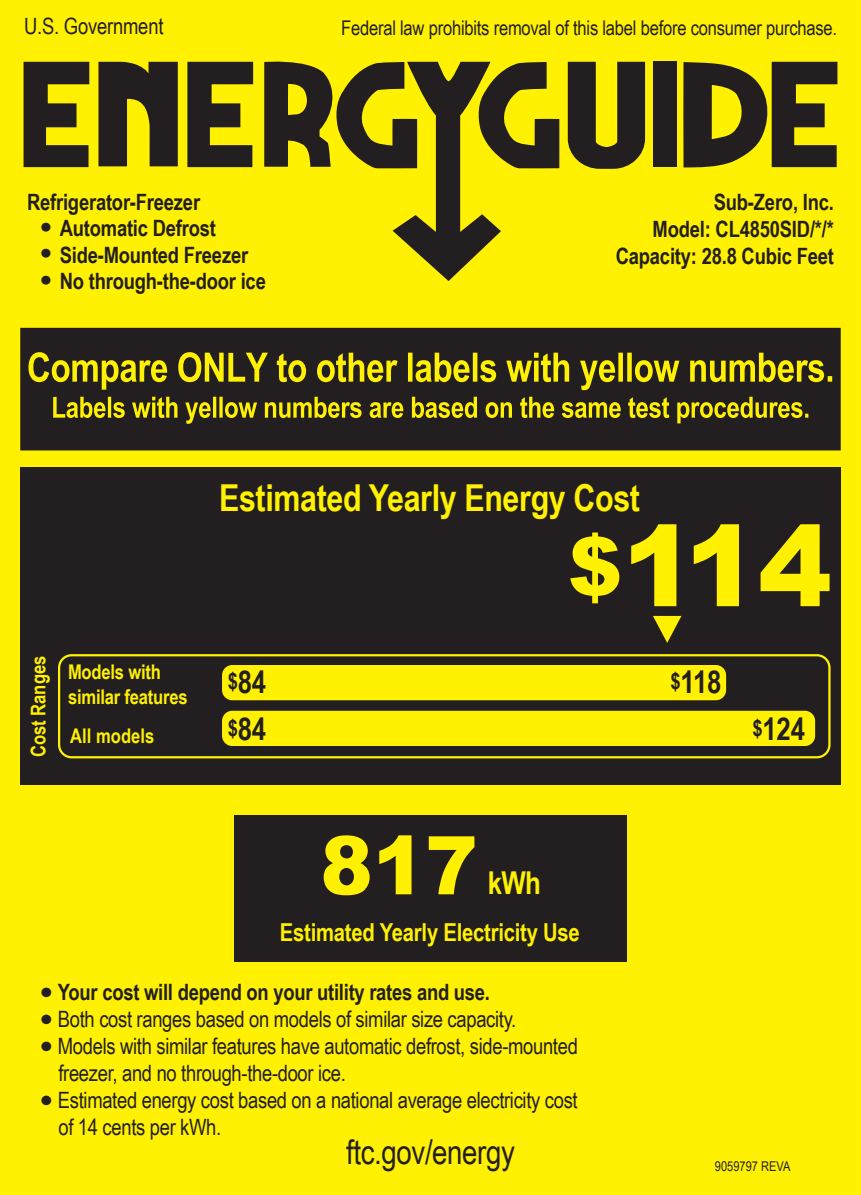
<style>
.page{position:relative;width:861px;height:1195px;background:#fff101}
.page>*{position:absolute;margin:0;border:0;box-sizing:border-box;transform-origin:0 0}
.t1{font:900 112.5px "Arial";color:#fff101}
.t2{font:900 81px "Arial";color:#fff101}
.t3{font:700 37.12px "Arial Narrow";letter-spacing:-.01em;color:#fff101}
.t4{font:33.75px "Arial Narrow";letter-spacing:-.01em;color:#231f20}
.t5{font:700 31.5px "Arial Narrow";letter-spacing:-.01em;color:#231f20}
.t6{font:700 31.5px "Arial Narrow";color:#fff101}
.t7{font:700 24.75px "Arial Narrow";letter-spacing:-.01em;color:#fff101}
.t8{font:22.5px/27px "Arial Narrow";letter-spacing:-.015em;color:#231f20}
.t9{font:700 22.5px/27px "Arial Narrow";letter-spacing:-.01em;color:#231f20;text-align:right}
.t10{font:20.25px "Arial Narrow";letter-spacing:-.01em;color:#231f20}
.t11{font:700 20.25px/24.8px "Arial Narrow";letter-spacing:-.01em;color:#fff101}
.t12{font:13.5px "Arial Narrow";color:#231f20}
.s1{font-family:"Arial";font-size:31.5px}
.s2{font-size:81px}
.s3{font-size:22.5px}
.s4{font-family:"Arial";font-size:33.75px}
.s5{font-family:"Arial";font-weight:700;font-size:33.75px}
</style>
<div class="page">
<div style="left:20px;top:467px;width:820px;height:318px;background:#231f20"></div>
<svg style="left:20px;top:328px;width:820px;height:122px;background:#45401b"></svg>
<svg style="left:24px;top:62px;width:65px;height:105px"></svg>
<div style="left:653px;top:62px;width:24px;height:105px;background:#231f20"></div>
<svg style="left:98px;top:61px;width:80px;height:105px"></svg>
<svg style="left:568px;top:62px;width:77px;height:107px"></svg>
<svg style="left:187px;top:62px;width:66px;height:105px"></svg>
<svg style="left:683px;top:62px;width:154px;height:106px"></svg>
<svg style="left:264px;top:61px;width:295px;height:220px"></svg>
<div style="left:234px;top:816px;width:392px;height:146px;background:#231f20"></div>
<svg style="left:58px;top:654px;width:772px;height:104px"></svg>
<svg style="left:653px;top:616px;width:28px;height:27px"></svg>
<div style="left:222px;top:711px;width:593px;height:35px;background:#fff101;border-radius:10px"></div>
<div style="left:222px;top:665px;width:504px;height:35px;background:#fff101;border-radius:10px"></div>
<p class="t8" style="left:24px;top:12px;width:141px">U.S. Government</p>
<p class="t10" style="left:341px;top:13px;width:497px">Federal law prohibits removal of this label before consumer purchase.</p>
<p class="t9" style="left:27px;top:187px;width:175px">Refrigerator-Freezer</p>
<p class="t9" style="left:41px;top:214px;width:177px"><span class="s1">•</span> Automatic Defrost</p>
<p class="t9" style="left:41px;top:240px;width:209px"><span class="s1">•</span> Side-Mounted Freezer</p>
<p class="t9" style="left:41px;top:267px;width:227px"><span class="s1">•</span> No through-the-door ice</p>
<p class="t9" style="left:616px;top:187px;width:220px">Sub-Zero, Inc.<br>Model: CL4850SID/*/*<br>Capacity: 28.8 Cubic Feet</p>
<h3 class="t3" style="left:219px;top:470px;width:422px">Estimated Yearly Energy Cost</h3>
<p class="t11" style="left:25px;top:757px;width:103px;rotate:-90deg">Cost Ranges</p>
<p class="t11" style="left:68px;top:659px;width:121px">Models with similar features</p>
<p class="t11" style="left:70px;top:722px;width:85px">All models</p>
<h1 class="t1" style="left:568px;top:484px;width:265px"><span class="s2">$</span>114</h1>
<h3 class="t5" style="left:228px;top:658px;width:40px"><span class="s3">$</span>84</h3>
<h3 class="t5" style="left:670px;top:658px;width:53px"><span class="s3">$</span>118</h3>
<h3 class="t5" style="left:228px;top:705px;width:40px"><span class="s3">$</span>84</h3>
<h3 class="t5" style="left:752px;top:705px;width:54px"><span class="s3">$</span>124</h3>
<h2 class="t2" style="left:320px;top:806px;width:159px">817</h2>
<h3 class="t6" style="left:488px;top:859px;width:55px">kWh</h3>
<p class="t7" style="left:280px;top:913px;width:301px">Estimated Yearly Electricity Use</p>
<p class="t9" style="left:40px;top:977px;width:451px"><span class="s4">•</span> Your cost will depend on your utility rates and use.</p>
<p class="t8" style="left:40px;top:1004px;width:477px"><span class="s5">•</span> Both cost ranges based on models of similar size capacity.</p>
<p class="t8" style="left:58px;top:1031px;width:521px;text-indent:-18px"><span class="s5">•</span> Models with similar features have automatic defrost, side-mounted freezer, and no through-the-door ice.</p>
<p class="t8" style="left:58px;top:1085px;width:521px;text-indent:-18px"><span class="s5">•</span> Estimated energy cost based on a national average electricity cost of 14 cents per kWh.</p>
<h3 class="t4" style="left:346px;top:1127px;width:170px">ftc.gov/energy</h3>
<p class="t12" style="left:715px;top:1156px;width:77px">9059797 REVA</p>
</div>
